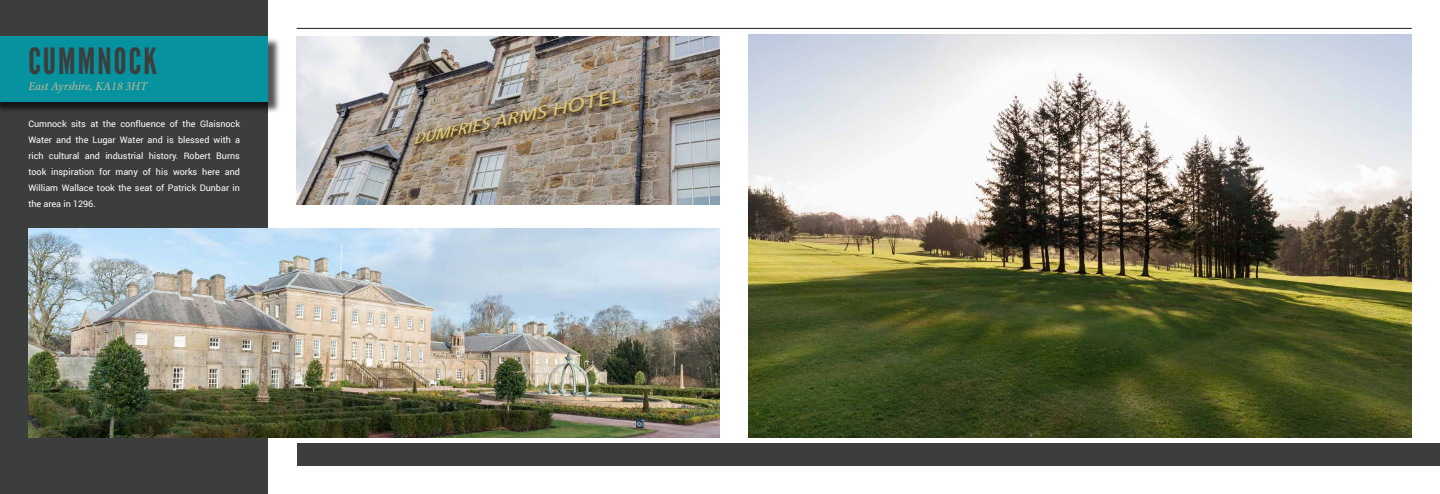
<style>
.page{position:relative;width:1440px;height:494px;background:#fff}
.page>*{position:absolute;margin:0;border:0;box-sizing:border-box;transform-origin:0 0}
.t1{font:36px "League Gothic";letter-spacing:.06em;color:#3c3d3d}
.t2{font:italic 12px "Minion Pro";letter-spacing:-.005em;color:#c9b792}
.t3{font:9px/16px "Roboto";color:#fff;text-align:justify}
</style>
<div class="page">
<hr style="left:297px;top:28px;width:1115px;height:1px;background:#000">
<div style="left:297px;top:443px;width:1143px;height:22px;background:#3c3d3d"></div>
<img style="left:748px;top:34px;width:664px;height:403px">
<div style="left:0;top:0;width:268px;height:493px;background:#3c3d3d"></div>
<div style="left:0;top:38px;width:281px;height:75px;background:#000;opacity:.75"></div>
<div style="left:0;top:36px;width:268px;height:65px;background:#06929e"></div>
<img style="left:297px;top:36px;width:423px;height:168px">
<img style="left:28px;top:228px;width:692px;height:209px">
<h1 class="t1" style="left:28px;top:40px;width:130px">CUMMNOCK</h1>
<h2 class="t2" style="left:28px;top:78px;width:120px">East Ayrshire, KA18 3HT</h2>
<p class="t3" style="left:28px;top:115px;width:213px">Cumnock sits at the confluence of the Glaisnock Water and the Lugar Water and is blessed with a rich cultural and industrial history. Robert Burns took inspiration for many of his works here and William Wallace took the seat of Patrick Dunbar in the area in 1296.</p>
</div>
